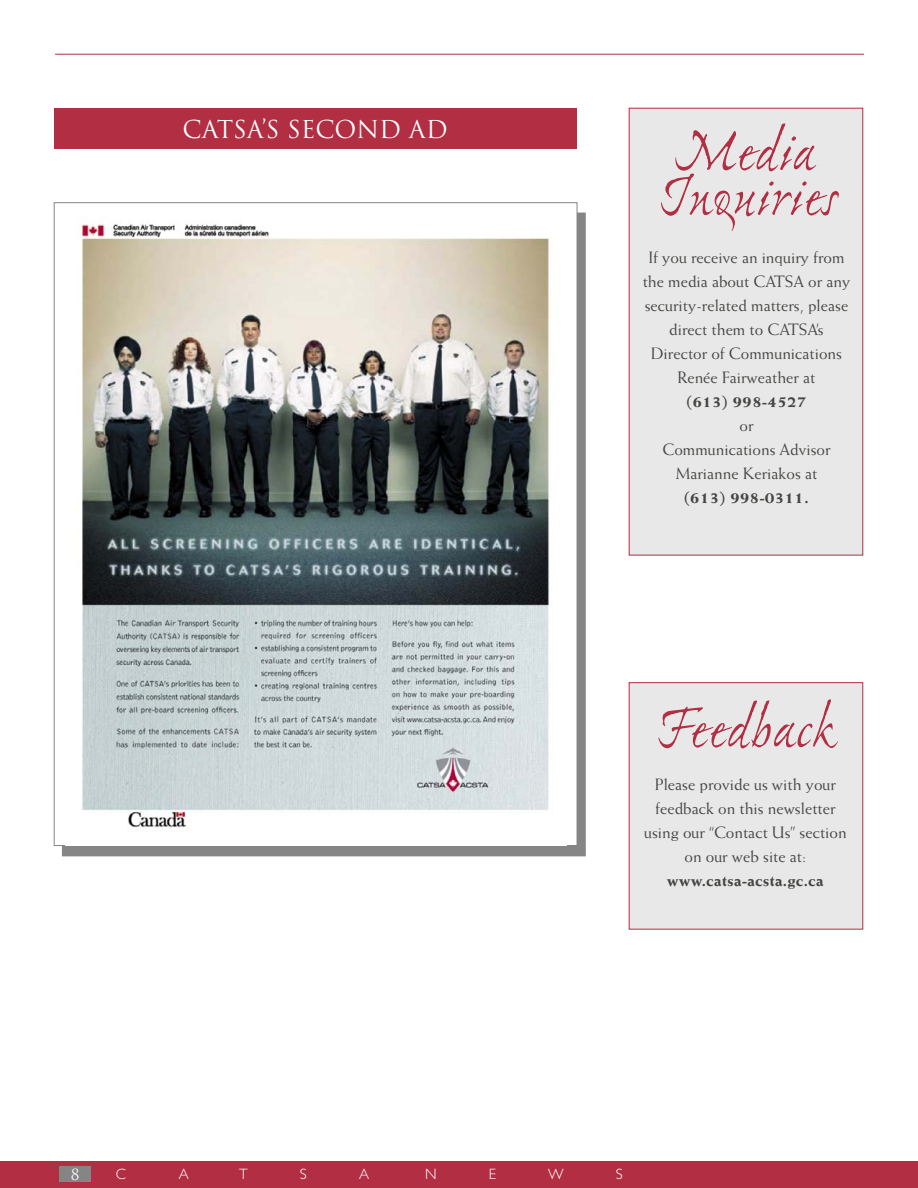
<style>
.page{position:relative;width:918px;height:1188px;background:#fff}
.page>*{position:absolute;margin:0;border:0;box-sizing:border-box;transform-origin:0 0}
.t1{font:63px/45px "Ex Ponto";letter-spacing:-.015em;color:#b22e42;text-align:center}
.t2{font:24px "Trajan";color:#fff}
.t3{font:16.5px/24px "Weiss";color:#464543;text-align:center}
.t4{font:800 16.5px "Weiss";color:#464543}
.t5{font:300 15px "Gill Sans";color:#fff}
.t6{font:15px "Trajan";color:#fff}
</style>
<div class="page">
<div style="left:0;top:1161px;width:918px;height:27px;background:#b22e42"></div>
<div style="left:59px;top:1167px;width:32px;height:15px;background:#858585"></div>
<hr style="left:55px;top:54px;width:809px;height:1px;background:#b22e42">
<div style="left:629px;top:108px;width:234px;height:447px;background:#e8e8e8"></div>
<div style="left:629px;top:108px;width:234px;height:447px;border:1px solid #b22e42"></div>
<div style="left:62px;top:213px;width:523px;height:643px;background:#858585"></div>
<div style="left:54px;top:203px;width:523px;height:643px;background:#fff"></div>
<img style="left:81px;top:223px;width:469px;height:605px">
<div style="left:54px;top:108px;width:522px;height:41px;background:#b22e42"></div>
<div style="left:629px;top:683px;width:234px;height:246px;background:#e8e8e8"></div>
<div style="left:629px;top:682px;width:234px;height:247px;border:1px solid #b22e42"></div>
<h2 class="t2" style="left:183px;top:115px;width:267px">CATSA’S SECOND AD</h2>
<h1 class="t1" style="left:657px;top:136px;width:181px">Media<br>Inquiries</h1>
<p class="t3" style="left:643px;top:245px;width:209px">If you receive an inquiry from the media about CATSA or any security-related matters, please direct them to CATSA’s<br>Director of Communications<br>Renée Fairweather at</p>
<p class="t4" style="left:687px;top:391px;width:121px">(613) 998-4527</p>
<p class="t3" style="left:662px;top:413px;width:170px">or<br>Communications Advisor<br>Marianne Keriakos at</p>
<p class="t4" style="left:684px;top:487px;width:126px">(613) 998-0311.</p>
<h1 class="t1" style="left:656px;top:713px;width:182px">Feedback</h1>
<p class="t3" style="left:644px;top:773px;width:204px">Please provide us with your feedback on this newsletter using our “Contact Us” section on our web site at:</p>
<p class="t4" style="left:667px;top:871px;width:158px">www.catsa-acsta.gc.ca</p>
<p class="t6" style="left:71px;top:1165px;width:11px">8</p>
<p class="t5" style="left:116px;top:1166px;width:12px">C</p>
<p class="t5" style="left:179px;top:1166px;width:12px">A</p>
<p class="t5" style="left:239px;top:1166px;width:10px">T</p>
<p class="t5" style="left:300px;top:1166px;width:9px">S</p>
<p class="t5" style="left:359px;top:1166px;width:12px">A</p>
<p class="t5" style="left:425px;top:1166px;width:13px">N</p>
<p class="t5" style="left:489px;top:1166px;width:9px">E</p>
<p class="t5" style="left:548px;top:1166px;width:17px">W</p>
<p class="t5" style="left:616px;top:1166px;width:9px">S</p>
</div>
